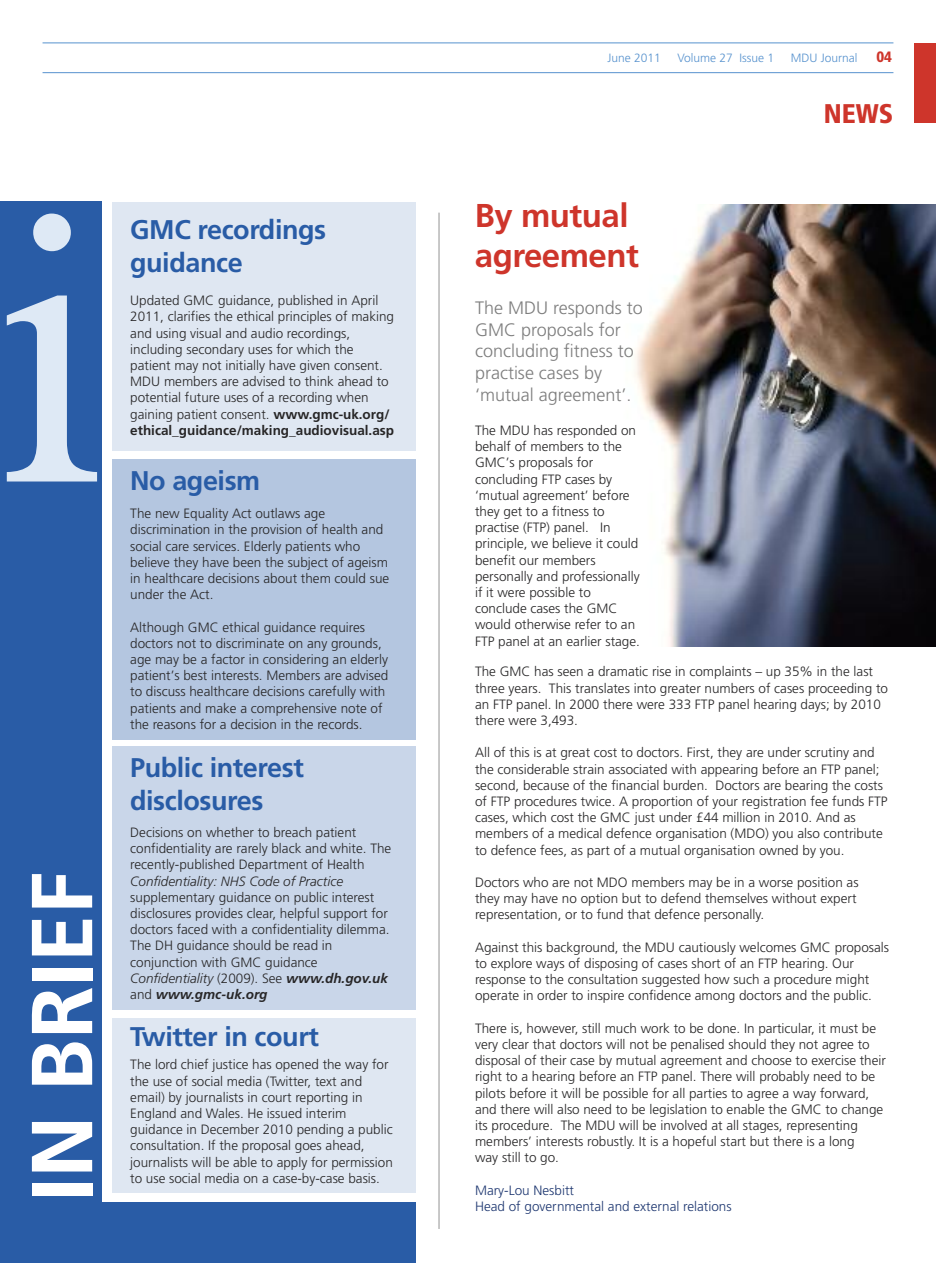
<style>
.page{position:relative;width:936px;height:1263px;background:#fff}
.page>*{position:absolute;margin:0;border:0;box-sizing:border-box;transform-origin:0 0}
.t1{font:403.5px "Footlight MT Light";color:#dee9f5}
.t2{font:700 86.25px "Frutiger";color:#fff}
.t3{font:700 33px/39.6px "Frutiger";letter-spacing:-.015em;color:#ce352b}
.t4{font:700 27px/32.4px "Frutiger";letter-spacing:-.015em;color:#295ca6}
.t5{font:900 condensed 27px "Frutiger";color:#ce352b}
.t6{font:300 18px/21.6px "Frutiger";color:#7d7d7d}
.t7{font:300 13.5px/16.2px "Frutiger";color:#272627}
.t8{font:300 13.5px/16.2px "Frutiger";color:#1f3871}
.t9{font:italic 300 13.5px "Frutiger";color:#272627}
.t10{font:300 12px "Frutiger";color:#5792ce}
.s1{font-weight:700}
.s2{font-style:italic}
.s3{font-weight:700;font-style:italic}
.s4{font-weight:900;font-stretch:condensed;font-size:15px;color:#ce352b}
</style>
<div class="page">
<img style="left:634px;top:204px;width:301px;height:442px">
<div style="left:112px;top:459px;width:303px;height:281px;background:#b4c6e0"></div>
<div style="left:112px;top:746px;width:303px;height:264px;background:#c9d6e9"></div>
<div style="left:112px;top:1018px;width:303px;height:175px;background:#dfe7f2"></div>
<div style="left:914px;top:43px;width:21px;height:80px;background:#ce352b"></div>
<hr style="left:43px;top:72px;width:850px;height:1px;background:#5792ce">
<div style="left:0;top:201px;width:102px;height:1062px;background:#295ca6"></div>
<div style="left:27px;top:1202px;width:388px;height:61px;background:#295ca6"></div>
<hr style="left:439px;top:213px;width:1px;height:1016px;background:#939393">
<div style="left:112px;top:203px;width:303px;height:248px;background:#dfe7f2"></div>
<hr style="left:43px;top:43px;width:850px;height:1px;background:#5792ce">
<h1 class="t1" style="left:-5px;top:203px;width:111px">i</h1>
<h2 class="t2" style="left:27px;top:1202px;width:332px;rotate:-90deg">IN BRIEF</h2>
<h3 class="t4" style="left:130px;top:216px;width:198px">GMC recordings guidance</h3>
<p class="t7" style="left:130px;top:293px;width:265px">Updated GMC guidance, published in April 2011, clarifies the ethical principles of making and using visual and audio recordings, including secondary uses for which the patient may not initially have given consent.<br>MDU members are advised to think ahead to potential future uses of a recording when gaining patient consent. <span class="s1">www.gmc-uk.org/ ethical_guidance/making_audiovisual.asp</span></p>
<h3 class="t4" style="left:130px;top:466px;width:132px">No ageism</h3>
<p class="t7" style="left:130px;top:506px;width:260px">The new Equality Act outlaws age discrimination in the provision of health and social care services. Elderly patients who believe they have been the subject of ageism in healthcare decisions about them could sue under the Act.</p>
<p class="t7" style="left:130px;top:620px;width:259px">Although GMC ethical guidance requires doctors not to discriminate on any grounds, age may be a factor in considering an elderly patient’s best interests. Members are advised to discuss healthcare decisions carefully with patients and make a comprehensive note of the reasons for a decision in the records.</p>
<h3 class="t4" style="left:130px;top:754px;width:175px">Public interest disclosures</h3>
<p class="t7" style="left:130px;top:825px;width:262px">Decisions on whether to breach patient confidentiality are rarely black and white. The recently-published Department of Health</p>
<p class="t9" style="left:130px;top:875px;width:214px">Confidentiality: NHS Code of Practice</p>
<p class="t7" style="left:130px;top:890px;width:261px">supplementary guidance on public interest disclosures provides clear, helpful support for doctors faced with a confidentiality dilemma.<br>The DH guidance should be read in conjunction with GMC guidance <span class="s2">Confidentiality</span> (2009). See <span class="s3">www.dh.gov.uk </span>and <span class="s3">www.gmc-uk.org</span></p>
<h3 class="t4" style="left:130px;top:1022px;width:190px">Twitter in court</h3>
<p class="t7" style="left:130px;top:1057px;width:264px">The lord chief justice has opened the way for the use of social media (Twitter, text and email) by journalists in court reporting in England and Wales. He issued interim guidance in December 2010 pending a public consultation. If the proposal goes ahead, journalists will be able to apply for permission to use social media on a case-by-case basis.</p>
<p class="t10" style="left:607px;top:53px;width:55px">June 2011</p>
<p class="t10" style="left:677px;top:53px;width:98px">Volume 27 Issue 1</p>
<p class="t10" style="left:790px;top:53px;width:103px">MDU Journal <span class="s4">04</span></p>
<h3 class="t3" style="left:475px;top:199px;width:165px">By mutual agreement</h3>
<h3 class="t6" style="left:475px;top:299px;width:169px">The MDU responds to<br>GMC proposals for concluding fitness to practise cases by ‘mutual agreement’.</h3>
<p class="t7" style="left:475px;top:423px;width:166px">The MDU has responded on behalf of members to the<br>GMC’s proposals for concluding FTP cases by ‘mutual agreement’ before they get to a fitness to practise (FTP) panel. In principle, we believe it could benefit our members personally and professionally if it were possible to conclude cases the GMC would otherwise refer to an<br>FTP panel at an earlier stage.</p>
<h3 class="t5" style="left:823px;top:102px;width:71px">NEWS</h3>
<p class="t7" style="left:475px;top:665px;width:414px">The GMC has seen a dramatic rise in complaints – up 35% in the last three years. This translates into greater numbers of cases proceeding to an FTP panel. In 2000 there were 333 FTP panel hearing days; by 2010 there were 3,493.</p>
<p class="t7" style="left:475px;top:746px;width:414px">All of this is at great cost to doctors. First, they are under scrutiny and the considerable strain associated with appearing before an FTP panel; second, because of the financial burden. Doctors are bearing the costs of FTP procedures twice. A proportion of your registration fee funds FTP cases, which cost the GMC just under £44 million in 2010. And as members of a medical defence organisation (MDO) you also contribute to defence fees, as part of a mutual organisation owned by you.</p>
<p class="t7" style="left:475px;top:875px;width:385px">Doctors who are not MDO members may be in a worse position as they may have no option but to defend themselves without expert representation, or to fund that defence personally.</p>
<p class="t7" style="left:475px;top:940px;width:415px">Against this background, the MDU cautiously welcomes GMC proposals to explore ways of disposing of cases short of an FTP hearing. Our response to the consultation suggested how such a procedure might operate in order to inspire confidence among doctors and the public.</p>
<p class="t7" style="left:475px;top:1021px;width:412px">There is, however, still much work to be done. In particular, it must be very clear that doctors will not be penalised should they not agree to disposal of their case by mutual agreement and choose to exercise their right to a hearing before an FTP panel. There will probably need to be pilots before it will be possible for all parties to agree a way forward, and there will also need to be legislation to enable the GMC to change its procedure. The MDU will be involved at all stages, representing members’ interests robustly. It is a hopeful start but there is a long<br>way still to go.</p>
<p class="t8" style="left:475px;top:1183px;width:258px">Mary-Lou Nesbitt<br>Head of governmental and external relations</p>
</div>
